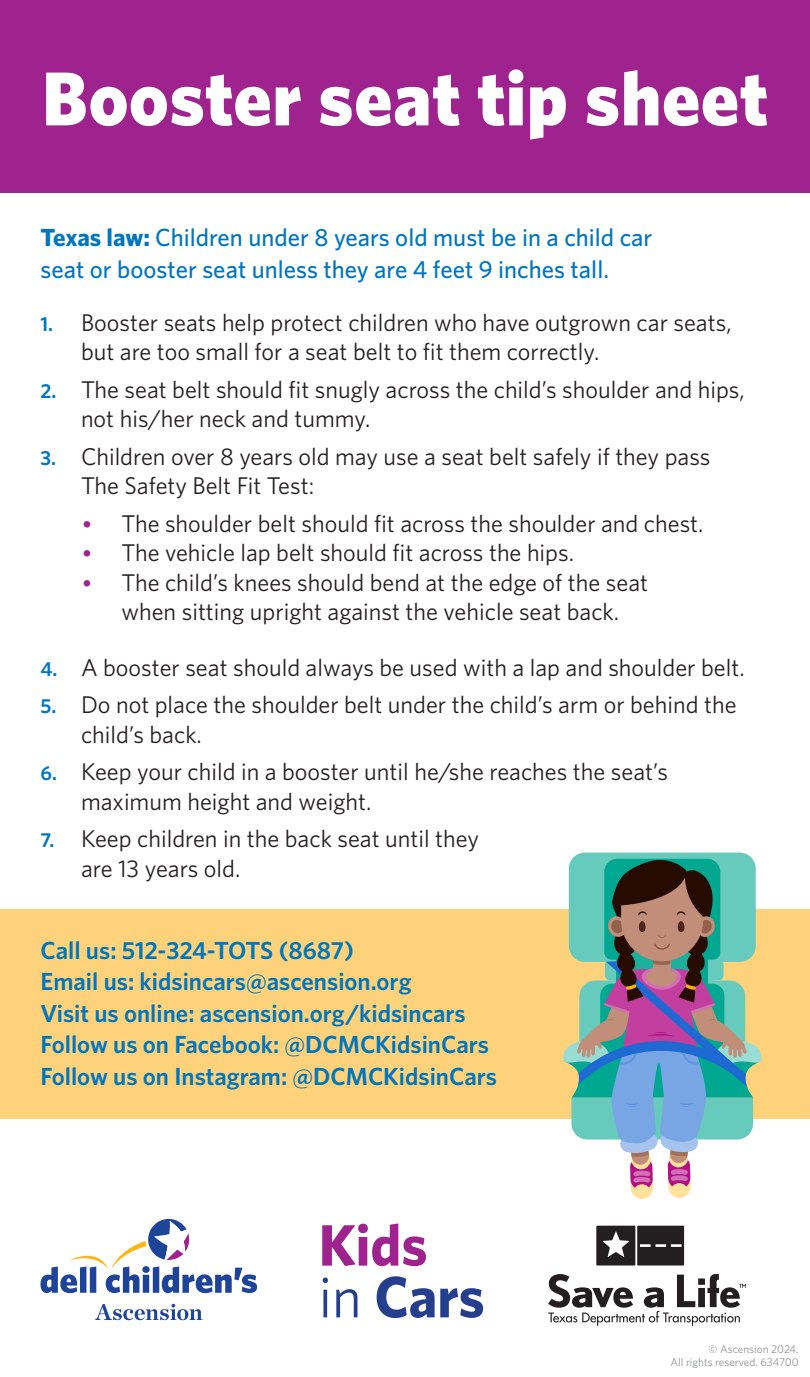
<style>
.page{position:relative;width:810px;height:1377px;background:#fff}
.page>*{position:absolute;margin:0;border:0;box-sizing:border-box;transform-origin:0 0}
.t1{font:900 76.5px "Whitney";letter-spacing:.01em;color:#fff}
.t2{font:700 58.5px "Whitney";color:#253f8e}
.t3{font:700 58.5px "Whitney";color:#9f238e}
.t4{font:600 24.75px "Whitney";color:#0076be}
.t5{font:500 24.75px/31.5px "Whitney";color:#0076be}
.t6{font:24.3px/29.2px "Whitney";color:#231f20}
.Pa0{font:11.25px/13.5px "Whitney";color:#939598;text-align:right}
.s1{font-weight:700}
.s2{font-weight:600;font-size:20.25px;color:#0076be}
.s3{font-family:"Chronicle Text G1";color:#9f238e}
.s4{font-weight:400}
</style>
<div class="page">
<svg style="left:95px;top:1304px;width:107px;height:16px"></svg>
<svg style="left:41px;top:1219px;width:216px;height:74px"></svg>
<div style="left:0;top:909px;width:810px;height:209px;background:#fed17b"></div>
<div style="left:0;top:0;width:810px;height:193px;background:#9f238e"></div>
<svg style="left:561px;top:854px;width:202px;height:345px"></svg>
<svg style="left:596px;top:1226px;width:88px;height:40px;background:#413d3e"></svg>
<svg style="left:548px;top:1274px;width:198px;height:52px"></svg>
<p class="t1" style="left:42px;top:47px;width:727px">Booster seat tip sheet</p>
<p class="t5" style="left:40px;top:222px;width:614px"><span class="s1">Texas law:</span> Children under 8 years old must be in a child car seat or booster seat unless they are 4 feet 9 inches tall.</p>
<p class="t6" style="left:81px;top:307px;width:652px;text-indent:-40px"><span class="s2">1.</span> Booster seats help protect children who have outgrown car seats, but are too small for a seat belt to fit them correctly.</p>
<p class="t6" style="left:81px;top:374px;width:665px;text-indent:-40px"><span class="s2">2.</span> The seat belt should fit snugly across the child’s shoulder and hips, not his/her neck and tummy.</p>
<p class="t6" style="left:81px;top:441px;width:631px;text-indent:-40px"><span class="s2">3.</span> Children over 8 years old may use a seat belt safely if they pass<br>The Safety Belt Fit Test:</p>
<p class="t6" style="left:81px;top:508px;width:624px"><span class="s3">•</span> The shoulder belt should fit across the shoulder and chest.</p>
<p class="t6" style="left:81px;top:538px;width:495px"><span class="s3">•</span> The vehicle lap belt should fit across the hips.</p>
<p class="t6" style="left:81px;top:567px;width:569px;text-align:center"><span class="s3">•</span> The child’s knees should bend at the edge of the seat when sitting upright against the vehicle seat back.</p>
<p class="t6" style="left:40px;top:652px;width:706px"><span class="s2">4.</span> A booster seat should always be used with a lap and shoulder belt.</p>
<p class="t6" style="left:81px;top:690px;width:657px;text-indent:-40px"><span class="s2">5.</span> Do not place the shoulder belt under the child’s arm or behind the child’s back.</p>
<p class="t6" style="left:81px;top:757px;width:589px;text-indent:-40px"><span class="s2">6.</span> Keep your child in a booster until he/she reaches the seat’s maximum height and weight.</p>
<p class="t6" style="left:81px;top:824px;width:400px;text-indent:-40px"><span class="s2">7.</span> Keep children in the back seat until they are 13 years old.</p>
<p class="t4" style="left:40px;top:934px;width:315px">Call us: 512-324-TOTS (8687)</p>
<p class="t4" style="left:40px;top:965px;width:373px">Email us: kidsincars@ascension.org</p>
<p class="t4" style="left:40px;top:997px;width:427px">Visit us online: ascension.org/kidsincars</p>
<p class="t4" style="left:40px;top:1028px;width:450px">Follow us on Facebook: @DCMCKidsinCars</p>
<p class="t4" style="left:40px;top:1060px;width:458px">Follow us on Instagram: @DCMCKidsinCars</p>
<p class="t3" style="left:319px;top:1206px;width:110px">Kids</p>
<p class="t2" style="left:319px;top:1258px;width:168px"><span class="s4">in</span> Cars</p>
<p class="Pa0" style="left:670px;top:1342px;width:130px">© Ascension 2024.<br>All rights reserved. 634700</p>
</div>
